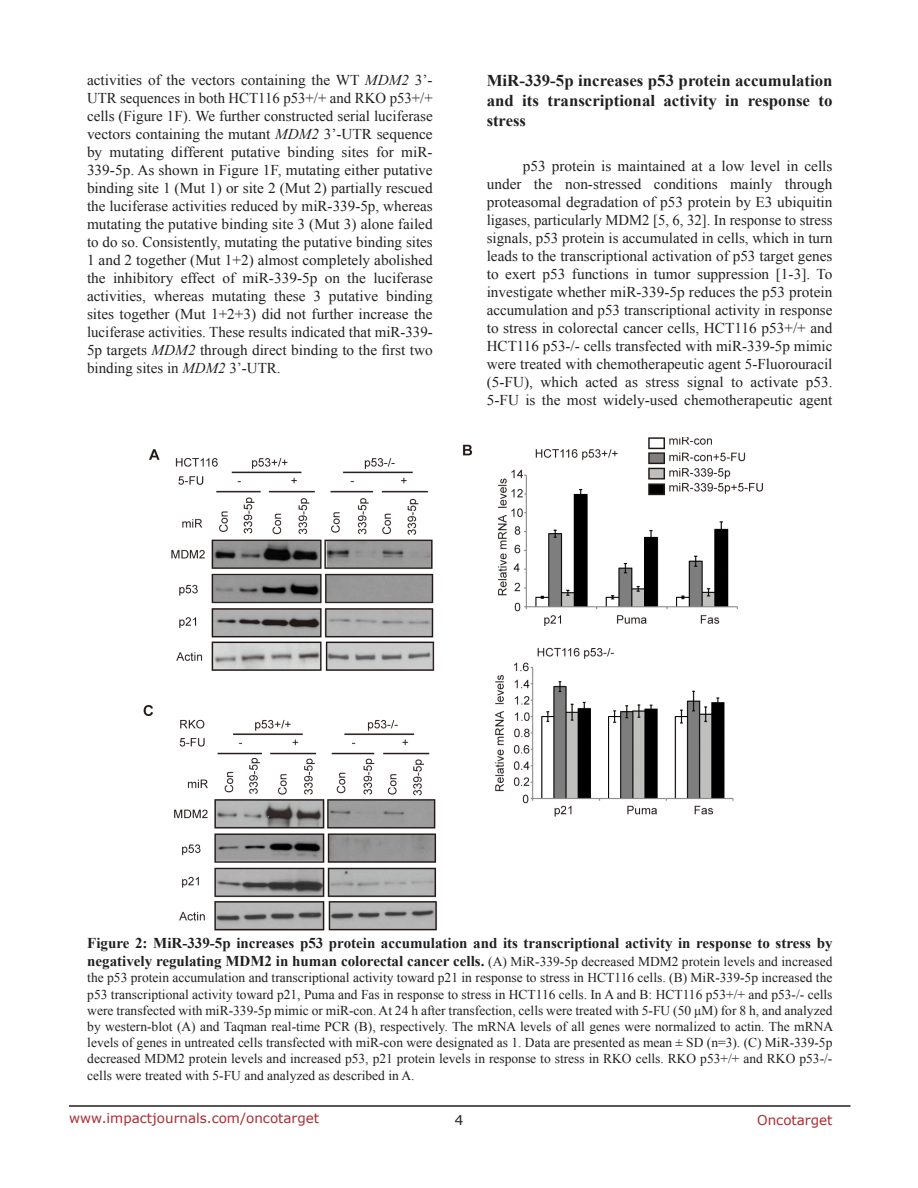
<style>
.page{position:relative;width:918px;height:1188px;background:#fff}
.page>*{position:absolute;margin:0;border:0;box-sizing:border-box;transform-origin:0 0}
.SubHeading{font:700 16.5px/19.8px "Times New Roman";color:#221f22;text-align:justify}
.BodyText{font:15px/18px "Times New Roman";color:#221f22;text-align:justify}
.FigureText{font:700 15px/18px "Times New Roman";color:#221f22}
.FigureText-2{font:13.5px/16.2px "Times New Roman";color:#221f22;text-align:justify}
.t1{font:13.5px "Verdana";color:#ac2b31}
.t2{font:13.5px "Verdana";color:#221f22}
.s1{font-style:italic}
.s2{font-weight:400;font-size:13.5px}
</style>
<div class="page">
<hr style="left:69px;top:1105px;width:781px;height:2px;background:#231f20">
<img style="left:144px;top:437px;width:619px;height:494px">
<p class="BodyText" style="left:87px;top:71px;width:347px">activities of the vectors containing the WT <span class="s1">MDM2</span> 3’- UTR sequences in both HCT116 p53+/+ and RKO p53+/+ cells (Figure 1F). We further constructed serial luciferase vectors containing the mutant <span class="s1">MDM2</span> 3’-UTR sequence by mutating different putative binding sites for miR-339-5p. As shown in Figure 1F, mutating either putative binding site 1 (Mut 1) or site 2 (Mut 2) partially rescued the luciferase activities reduced by miR-339-5p, whereas mutating the putative binding site 3 (Mut 3) alone failed to do so. Consistently, mutating the putative binding sites 1 and 2 together (Mut 1+2) almost completely abolished the inhibitory effect of miR-339-5p on the luciferase activities, whereas mutating these 3 putative binding sites together (Mut 1+2+3) did not further increase the luciferase activities. These results indicated that miR-339- 5p targets <span class="s1">MDM2</span> through direct binding to the first two binding sites in <span class="s1">MDM2</span> 3’-UTR.</p>
<p class="SubHeading" style="left:487px;top:70px;width:347px">MiR-339-5p increases p53 protein accumulation and its transcriptional activity in response to stress</p>
<p class="BodyText" style="left:487px;top:157px;width:347px;text-indent:36px">p53 protein is maintained at a low level in cells under the non-stressed conditions mainly through proteasomal degradation of p53 protein by E3 ubiquitin ligases, particularly MDM2 [5, 6, 32]. In response to stress signals, p53 protein is accumulated in cells, which in turn leads to the transcriptional activation of p53 target genes to exert p53 functions in tumor suppression [1-3]. To investigate whether miR-339-5p reduces the p53 protein accumulation and p53 transcriptional activity in response to stress in colorectal cancer cells, HCT116 p53+/+ and HCT116 p53-/- cells transfected with miR-339-5p mimic were treated with chemotherapeutic agent 5-Fluorouracil (5-FU), which acted as stress signal to activate p53.<br>5-FU is the most widely-used chemotherapeutic agent</p>
<p class="FigureText" style="left:87px;top:934px;width:747px">Figure 2: MiR-339-5p increases p53 protein accumulation and its transcriptional activity in response to stress by negatively regulating MDM2 in human colorectal cancer cells. <span class="s2">(A) MiR-339-5p decreased MDM2 protein levels and increased</span></p>
<p class="FigureText-2" style="left:87px;top:970px;width:747px">the p53 protein accumulation and transcriptional activity toward p21 in response to stress in HCT116 cells. (B) MiR-339-5p increased the p53 transcriptional activity toward p21, Puma and Fas in response to stress in HCT116 cells. In A and B: HCT116 p53+/+ and p53-/- cells were transfected with miR-339-5p mimic or miR-con. At 24 h after transfection, cells were treated with 5-FU (50 μM) for 8 h, and analyzed by western-blot (A) and Taqman real-time PCR (B), respectively. The mRNA levels of all genes were normalized to actin. The mRNA levels of genes in untreated cells transfected with miR-con were designated as 1. Data are presented as mean ± SD (n=3). (C) MiR-339-5p decreased MDM2 protein levels and increased p53, p21 protein levels in response to stress in RKO cells. RKO p53+/+ and RKO p53-/- cells were treated with 5-FU and analyzed as described in A.</p>
<p class="t1" style="left:69px;top:1109px;width:252px">www.impactjournals.com/oncotarget</p>
<p class="t2" style="left:455px;top:1111px;width:10px">4</p>
<p class="t1" style="left:757px;top:1111px;width:77px">Oncotarget</p>
</div>
